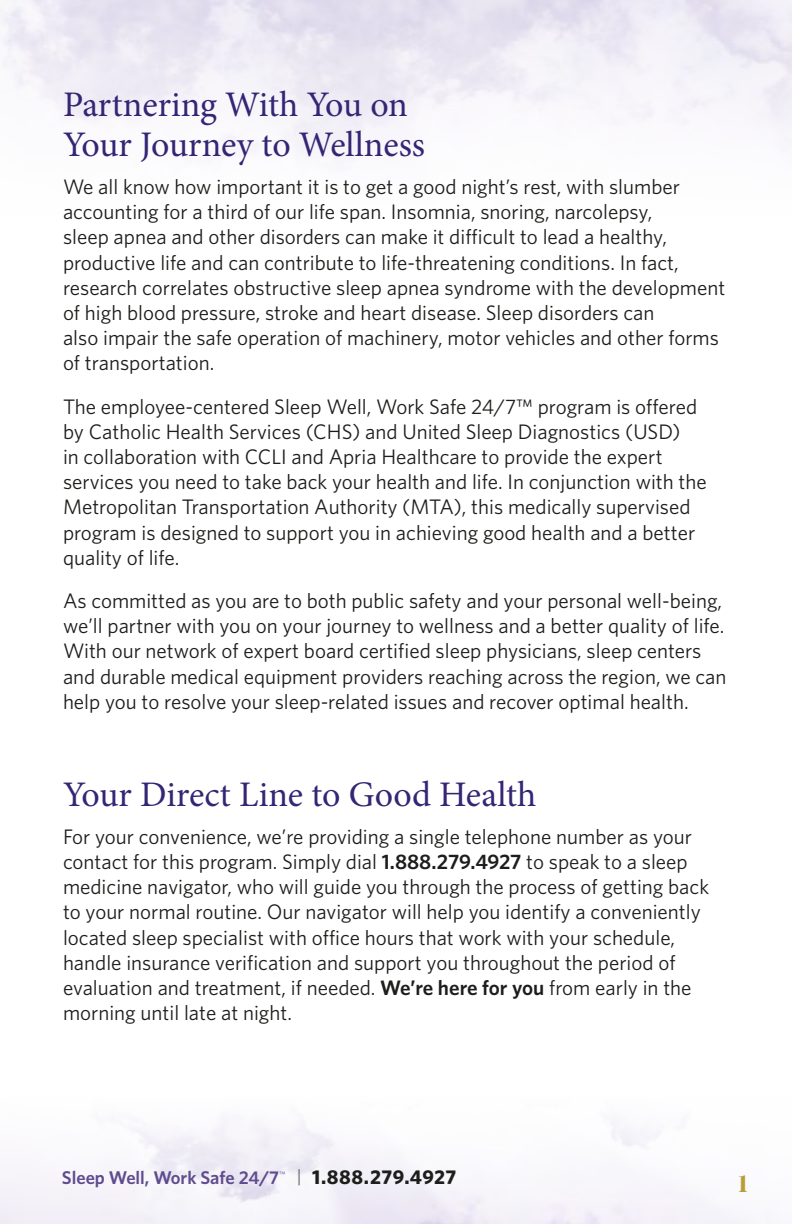
<style>
.page{position:relative;width:792px;height:1224px;background:#fff}
.page>*{position:absolute;margin:0;border:0;box-sizing:border-box;transform-origin:0 0}
.t1{font:36px/40px "Minion Pro";color:#352575}
.t2{font:24px "Long Island";color:#b89d38}
.t3{font:21px/25.2px "Whitney";color:#1d1d1b}
.t4{font:600 18.4px "Whitney";color:#5f4c8f}
.s1{font-weight:600}
.s2{font-weight:400;font-size:18px;color:#646363}
.s3{font-weight:700;font-size:20px;color:#1d1d1b}
</style>
<div class="page">
<p class="t1" style="left:63px;top:85px;width:364px">Partnering With You on<br>Your Journey to Wellness</p>
<p class="t3" style="left:63px;top:174px;width:664px">We all know how important it is to get a good night’s rest, with slumber accounting for a third of our life span. Insomnia, snoring, narcolepsy,<br>sleep apnea and other disorders can make it difficult to lead a healthy, productive life and can contribute to life-threatening conditions. In fact, research correlates obstructive sleep apnea syndrome with the development of high blood pressure, stroke and heart disease. Sleep disorders can<br>also impair the safe operation of machinery, motor vehicles and other forms of transportation.</p>
<p class="t3" style="left:63px;top:393px;width:645px">The employee-centered Sleep Well, Work Safe 24/7™ program is offered by Catholic Health Services (CHS) and United Sleep Diagnostics (USD)<br>in collaboration with CCLI and Apria Healthcare to provide the expert services you need to take back your health and life. In conjunction with the Metropolitan Transportation Authority (MTA), this medically supervised program is designed to support you in achieving good health and a better quality of life.</p>
<p class="t3" style="left:63px;top:588px;width:665px">As committed as you are to both public safety and your personal well-being, we’ll partner with you on your journey to wellness and a better quality of life.<br>With our network of expert board certified sleep physicians, sleep centers and durable medical equipment providers reaching across the region, we can help you to resolve your sleep-related issues and recover optimal health.</p>
<p class="t1" style="left:63px;top:775px;width:475px">Your Direct Line to Good Health</p>
<p class="t3" style="left:63px;top:823px;width:648px">For your convenience, we’re providing a single telephone number as your contact for this program. Simply dial <span class="s1">1.888.279.4927</span> to speak to a sleep medicine navigator, who will guide you through the process of getting back to your normal routine. Our navigator will help you identify a conveniently located sleep specialist with office hours that work with your schedule, handle insurance verification and support you throughout the period of evaluation and treatment, if needed. <span class="s1">We’re here for you</span> from early in the morning until late at night.</p>
<p class="t4" style="left:62px;top:1167px;width:396px">Sleep Well, Work Safe 24/7<sup>™</sup> <span class="s2">|</span> <span class="s3">1.888.279.4927</span></p>
<p class="t2" style="left:738px;top:1170px;width:13px">1</p>
</div>
